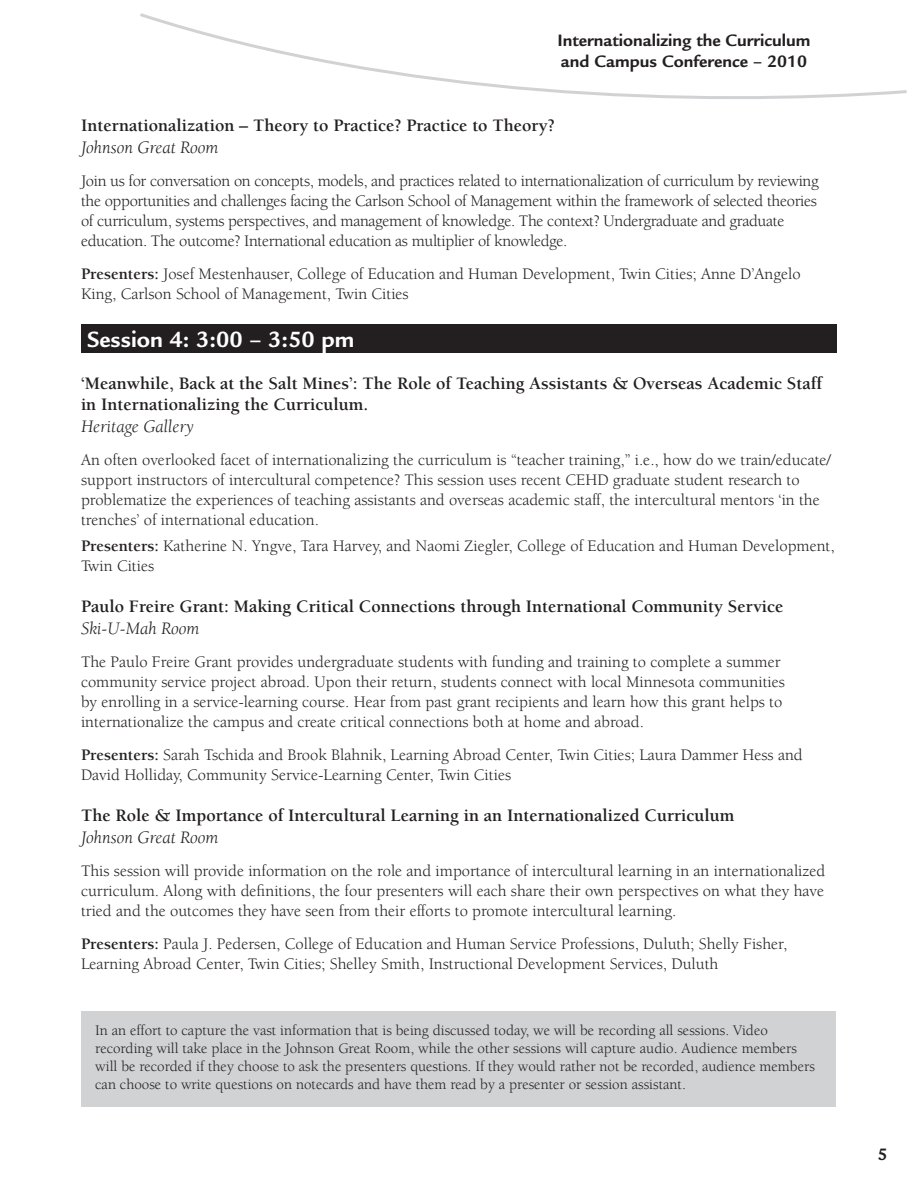
<style>
.page{position:relative;width:918px;height:1188px;background:#fff}
.page>*{position:absolute;margin:0;border:0;box-sizing:border-box;transform-origin:0 0}
.presentation_subhead{font:700 24px "Legacy Sans Std";color:#fff}
.session_title{font:700 18px/21.6px "Berkeley Std";color:#231f20}
.session_location{font:italic 18px "Berkeley Std";color:#231f20}
.t1{font:700 18px/21.6px "Legacy Sans Std";color:#231f20}
.body{font:16.5px/19.8px "Berkeley Std";color:#231f20}
.body-2{font:16.5px/19.8px "Berkeley Std";letter-spacing:-.02em;color:#231f20}
.body-3{font:15px/18px "Berkeley Std";color:#231f20}
.s1{font-weight:700}
</style>
<div class="page">
<svg style="left:140px;top:13px;width:767px;height:86px"></svg>
<div style="left:81px;top:325px;width:756px;height:28px;background:#231f20"></div>
<div style="left:82px;top:1011px;width:754px;height:96px;background:#d1d2d4"></div>
<p class="t1" style="left:557px;top:29px;width:255px">Internationalizing the Curriculum and Campus Conference – 2010</p>
<p class="session_title" style="left:81px;top:115px;width:476px">Internationalization – Theory to Practice? Practice to Theory?</p>
<p class="session_location" style="left:81px;top:138px;width:139px">Johnson Great Room</p>
<p class="body-2" style="left:81px;top:172px;width:739px">Join us for conversation on concepts, models, and practices related to internationalization of curriculum by reviewing the opportunities and challenges facing the Carlson School of Management within the framework of selected theories of curriculum, systems perspectives, and management of knowledge. The context? Undergraduate and graduate education. The outcome? International education as multiplier of knowledge.</p>
<p class="body" style="left:81px;top:264px;width:721px"><span class="s1">Presenters:</span> Josef Mestenhauser, College of Education and Human Development, Twin Cities; Anne D’Angelo<br>King, Carlson School of Management, Twin Cities</p>
<p class="presentation_subhead" style="left:87px;top:326px;width:269px">Session 4: 3:00 – 3:50 pm</p>
<p class="session_title" style="left:81px;top:373px;width:743px">‘Meanwhile, Back at the Salt Mines’: The Role of Teaching Assistants &amp; Overseas Academic Staff in Internationalizing the Curriculum.</p>
<p class="session_location" style="left:81px;top:417px;width:115px">Heritage Gallery</p>
<p class="body" style="left:81px;top:450px;width:752px">An often overlooked facet of internationalizing the curriculum is “teacher training,” i.e., how do we train/educate/ support instructors of intercultural competence? This session uses recent CEHD graduate student research to problematize the experiences of teaching assistants and overseas academic staff, the intercultural mentors ‘in the trenches’ of international education.</p>
<p class="body" style="left:81px;top:536px;width:755px"><span class="s1">Presenters:</span> Katherine N. Yngve, Tara Harvey, and Naomi Ziegler, College of Education and Human Development,<br>Twin Cities</p>
<p class="session_title" style="left:81px;top:596px;width:704px">Paulo Freire Grant: Making Critical Connections through International Community Service</p>
<p class="session_location" style="left:81px;top:619px;width:120px">Ski-U-Mah Room</p>
<p class="body" style="left:81px;top:652px;width:705px">The Paulo Freire Grant provides undergraduate students with funding and training to complete a summer community service project abroad. Upon their return, students connect with local Minnesota communities by enrolling in a service-learning course. Hear from past grant recipients and learn how this grant helps to internationalize the campus and create critical connections both at home and abroad.</p>
<p class="body" style="left:81px;top:745px;width:723px"><span class="s1">Presenters:</span> Sarah Tschida and Brook Blahnik, Learning Abroad Center, Twin Cities; Laura Dammer Hess and<br>David Holliday, Community Service-Learning Center, Twin Cities</p>
<p class="session_title" style="left:81px;top:805px;width:655px">The Role &amp; Importance of Intercultural Learning in an Internationalized Curriculum</p>
<p class="session_location" style="left:81px;top:827px;width:139px">Johnson Great Room</p>
<p class="body" style="left:81px;top:861px;width:746px;text-align:justify">This session will provide information on the role and importance of intercultural learning in an internationalized curriculum. Along with definitions, the four presenters will each share their own perspectives on what they have tried and the outcomes they have seen from their efforts to promote intercultural learning.</p>
<p class="body" style="left:81px;top:934px;width:708px"><span class="s1">Presenters:</span> Paula J. Pedersen, College of Education and Human Service Professions, Duluth; Shelly Fisher,<br>Learning Abroad Center, Twin Cities; Shelley Smith, Instructional Development Services, Duluth</p>
<p class="body-3" style="left:95px;top:1022px;width:721px">In an effort to capture the vast information that is being discussed today, we will be recording all sessions. Video recording will take place in the Johnson Great Room, while the other sessions will capture audio. Audience members will be recorded if they choose to ask the presenters questions. If they would rather not be recorded, audience members can choose to write questions on notecards and have them read by a presenter or session assistant.</p>
<p class="t1" style="left:878px;top:1144px;width:12px">5</p>
</div>
